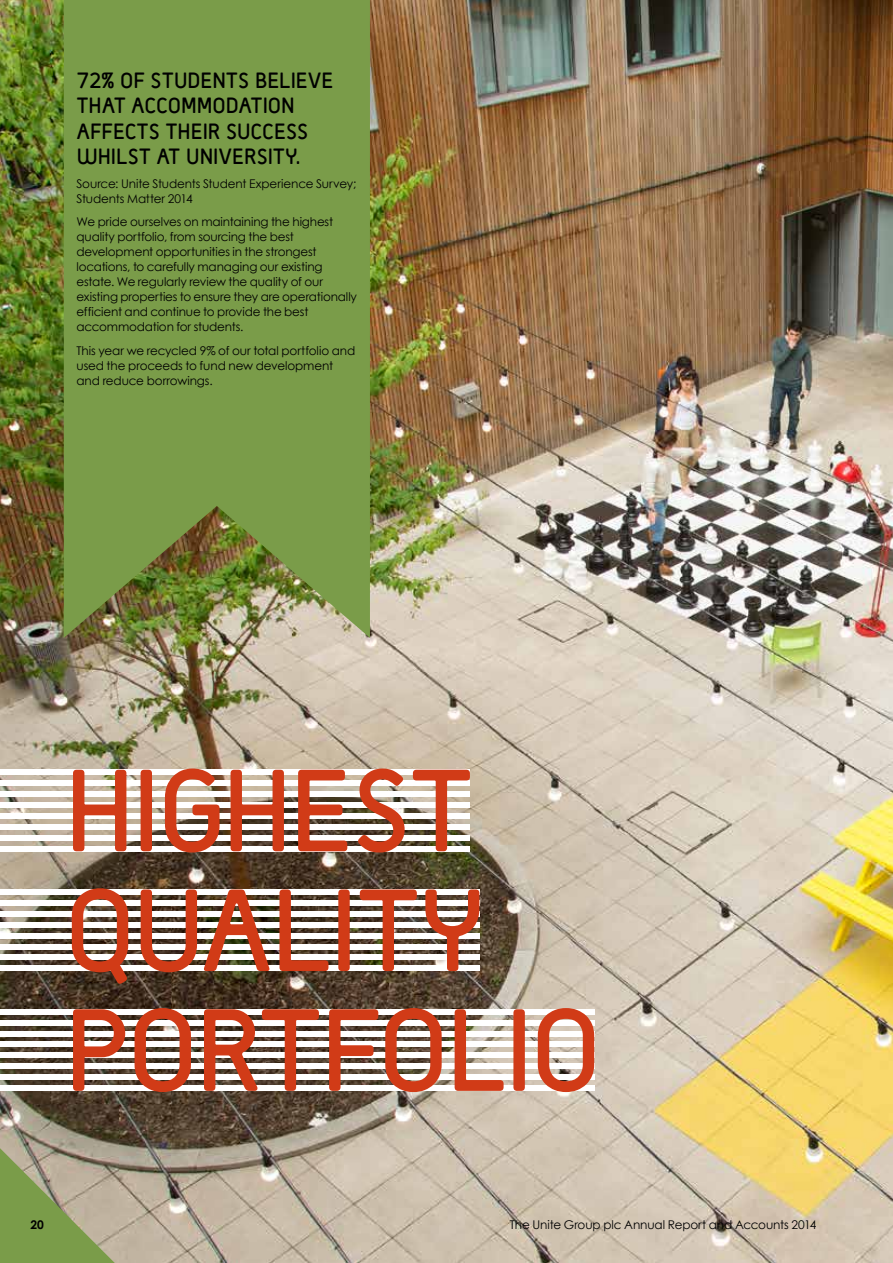
<style>
.page{position:relative;width:893px;height:1263px;background:#fff}
.page>*{position:absolute;margin:0;border:0;box-sizing:border-box;transform-origin:0 0}
.t1{font:120px/119.7px "Unite Unite";letter-spacing:-.015em;color:#d13b17}
.t2{font:22.5px/25.5px "Unite Unite";color:#000}
.t3{font:12px/15px "Century Gothic";letter-spacing:-.01em;color:#000}
.t4{font:700 12px "Century Gothic";color:#000}
</style>
<div class="page">
<img style="left:0;top:0;width:893px;height:1263px">
<div style="left:0;top:770px;width:470px;height:5px;background:#fff"></div>
<div style="left:0;top:813px;width:470px;height:6px;background:#fff"></div>
<div style="left:0;top:791px;width:470px;height:6px;background:#fff"></div>
<div style="left:0;top:835px;width:470px;height:5px;background:#fff"></div>
<div style="left:0;top:780px;width:470px;height:6px;background:#fff"></div>
<div style="left:0;top:824px;width:470px;height:5px;background:#fff"></div>
<div style="left:0;top:802px;width:470px;height:6px;background:#fff"></div>
<div style="left:0;top:846px;width:470px;height:5px;background:#fff"></div>
<div style="left:0;top:889px;width:479px;height:6px;background:#fff"></div>
<div style="left:0;top:933px;width:479px;height:5px;background:#fff"></div>
<div style="left:0;top:911px;width:479px;height:5px;background:#fff"></div>
<div style="left:0;top:955px;width:479px;height:5px;background:#fff"></div>
<div style="left:0;top:900px;width:479px;height:6px;background:#fff"></div>
<div style="left:0;top:944px;width:479px;height:5px;background:#fff"></div>
<div style="left:0;top:922px;width:479px;height:5px;background:#fff"></div>
<div style="left:0;top:965px;width:479px;height:6px;background:#fff"></div>
<div style="left:0;top:1009px;width:594px;height:5px;background:#fff"></div>
<div style="left:0;top:1053px;width:594px;height:5px;background:#fff"></div>
<div style="left:0;top:1031px;width:594px;height:5px;background:#fff"></div>
<div style="left:0;top:1074px;width:594px;height:6px;background:#fff"></div>
<div style="left:0;top:1020px;width:594px;height:5px;background:#fff"></div>
<div style="left:0;top:1063px;width:594px;height:6px;background:#fff"></div>
<div style="left:0;top:1042px;width:594px;height:5px;background:#fff"></div>
<div style="left:0;top:1085px;width:594px;height:6px;background:#fff"></div>
<svg style="left:64px;top:0;width:306px;height:638px;background:#7a9949"></svg>
<svg style="left:0;top:1135px;width:128px;height:128px;background:#99a073"></svg>
<h2 class="t2" style="left:77px;top:67px;width:258px">72% OF STUDENTS BELIEVE<br>THAT ACCOMMODATION<br>AFFECTS THEIR SUCCESS<br>WHILST AT UNIVERSITY.</h2>
<p class="t3" style="left:77px;top:176px;width:281px">Source: Unite Students Student Experience Survey;<br>Students Matter 2014</p>
<p class="t3" style="left:77px;top:214px;width:282px">We pride ourselves on maintaining the highest quality portfolio, from sourcing the best development opportunities in the strongest locations, to carefully managing our existing estate. We regularly review the quality of our existing properties to ensure they are operationally efficient and continue to provide the best accommodation for students.</p>
<p class="t3" style="left:77px;top:343px;width:280px">This year we recycled 9% of our total portfolio and used the proceeds to fund new development and reduce borrowings.</p>
<h1 class="t1" style="left:65px;top:751px;width:538px">HIGHEST<br>QUALITY<br>PORTFOLIO</h1>
<p class="t4" style="left:30px;top:1216px;width:15px">20</p>
<p class="t3" style="left:510px;top:1217px;width:308px">The Unite Group plc Annual Report and Accounts 2014</p>
</div>
